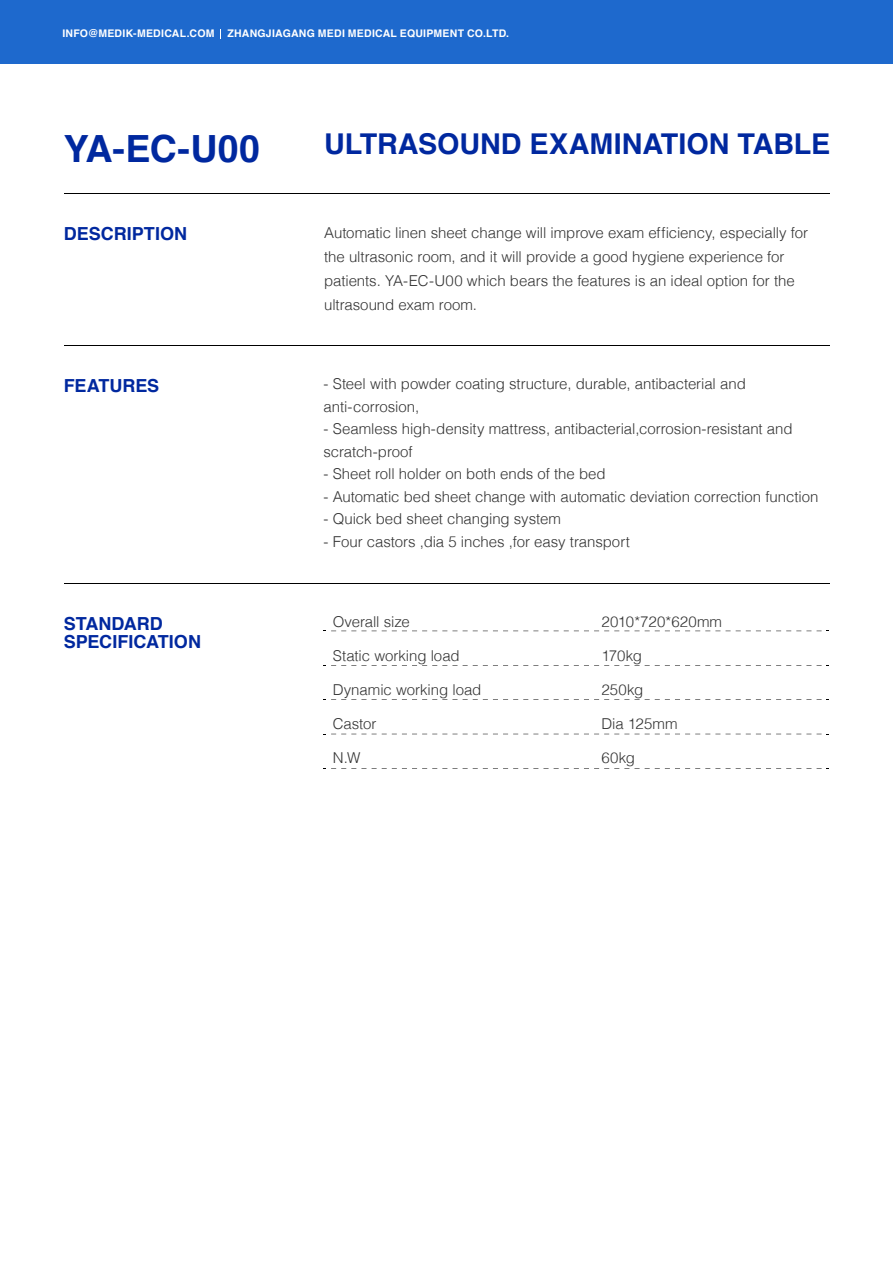
<style>
.page{position:relative;width:893px;height:1263px;background:#fff}
.page>*{position:absolute;margin:0;border:0;box-sizing:border-box;transform-origin:0 0}
.t1{font:700 37.5px "Helvetica";letter-spacing:-.005em;color:#00289f}
.t2{font:700 28.65px "Helvetica";letter-spacing:-.005em;color:#00289f}
.t3{font:700 18px/18px "Helvetica";color:#00289f}
.t4{font:300 15px/24px "Helvetica";letter-spacing:-.005em;color:#333}
.t5{font:700 10.5px "Helvetica";letter-spacing:.025em;color:#fff}
</style>
<div class="page">
<div style="left:0;top:0;width:893px;height:64px;background:#1e69cd"></div>
<hr style="left:64px;top:193px;width:765px;height:1px;background:#000">
<hr style="left:64px;top:583px;width:765px;height:1px;background:#000">
<hr style="left:64px;top:346px;width:765px;height:1px;background:#000">
<svg style="left:372px;top:631px;width:85px;height:1px"></svg>
<svg style="left:331px;top:631px;width:35px;height:1px"></svg>
<svg style="left:463px;top:631px;width:359px;height:1px"></svg>
<svg style="left:372px;top:699px;width:85px;height:1px"></svg>
<svg style="left:324px;top:699px;width:42px;height:1px"></svg>
<svg style="left:463px;top:699px;width:366px;height:1px"></svg>
<svg style="left:372px;top:665px;width:85px;height:1px"></svg>
<svg style="left:324px;top:665px;width:42px;height:1px"></svg>
<svg style="left:463px;top:665px;width:366px;height:1px"></svg>
<svg style="left:372px;top:734px;width:85px;height:1px"></svg>
<svg style="left:323px;top:734px;width:43px;height:1px"></svg>
<svg style="left:463px;top:734px;width:366px;height:1px"></svg>
<svg style="left:372px;top:768px;width:85px;height:1px"></svg>
<svg style="left:323px;top:768px;width:43px;height:1px"></svg>
<svg style="left:463px;top:768px;width:366px;height:1px"></svg>
<p class="t5" style="left:62px;top:25px;width:448px">INFO@MEDIK-MEDICAL.COM ZHANGJIAGANG MEDI MEDICAL EQUIPMENT CO.LTD.</p>
<h1 class="t1" style="left:64px;top:118px;width:198px">YA-EC-U00</h1>
<h2 class="t2" style="left:324px;top:121px;width:508px">ULTRASOUND EXAMINATION TABLE</h2>
<p class="t3" style="left:64px;top:225px;width:125px">DESCRIPTION</p>
<p class="t4" style="left:324px;top:220px;width:485px">Automatic linen sheet change will improve exam efficiency, especially for the ultrasonic room, and it will provide a good hygiene experience for patients. YA-EC-U00 which bears the features is an ideal option for the ultrasound exam room.</p>
<p class="t3" style="left:64px;top:377px;width:97px">FEATURES</p>
<p class="t4" style="left:324px;top:372px;width:424px;line-height:22.5px">- Steel with powder coating structure, durable, antibacterial and anti-corrosion,</p>
<p class="t4" style="left:324px;top:417px;width:471px;line-height:22.5px">- Seamless high-density mattress, antibacterial,corrosion-resistant and scratch-proof</p>
<p class="t4" style="left:324px;top:461px;width:284px">- Sheet roll holder on both ends of the bed</p>
<p class="t4" style="left:324px;top:484px;width:496px">- Automatic bed sheet change with automatic deviation correction function</p>
<p class="t4" style="left:324px;top:506px;width:239px">- Quick bed sheet changing system</p>
<p class="t4" style="left:324px;top:529px;width:308px">- Four castors ,dia 5 inches ,for easy transport</p>
<p class="t3" style="left:64px;top:615px;width:139px">STANDARD<br>SPECIFICATION</p>
<p class="t4" style="left:333px;top:609px;width:79px">Overall size</p>
<p class="t4" style="left:333px;top:643px;width:128px">Static working load</p>
<p class="t4" style="left:333px;top:677px;width:150px">Dynamic working load</p>
<p class="t4" style="left:333px;top:711px;width:45px">Castor</p>
<p class="t4" style="left:333px;top:745px;width:29px">N.W</p>
<p class="t4" style="left:601px;top:609px;width:122px">2010*720*620mm</p>
<p class="t4" style="left:601px;top:643px;width:42px">170kg</p>
<p class="t4" style="left:601px;top:677px;width:43px">250kg</p>
<p class="t4" style="left:601px;top:711px;width:78px">Dia 125mm</p>
<p class="t4" style="left:601px;top:745px;width:35px">60kg</p>
</div>
